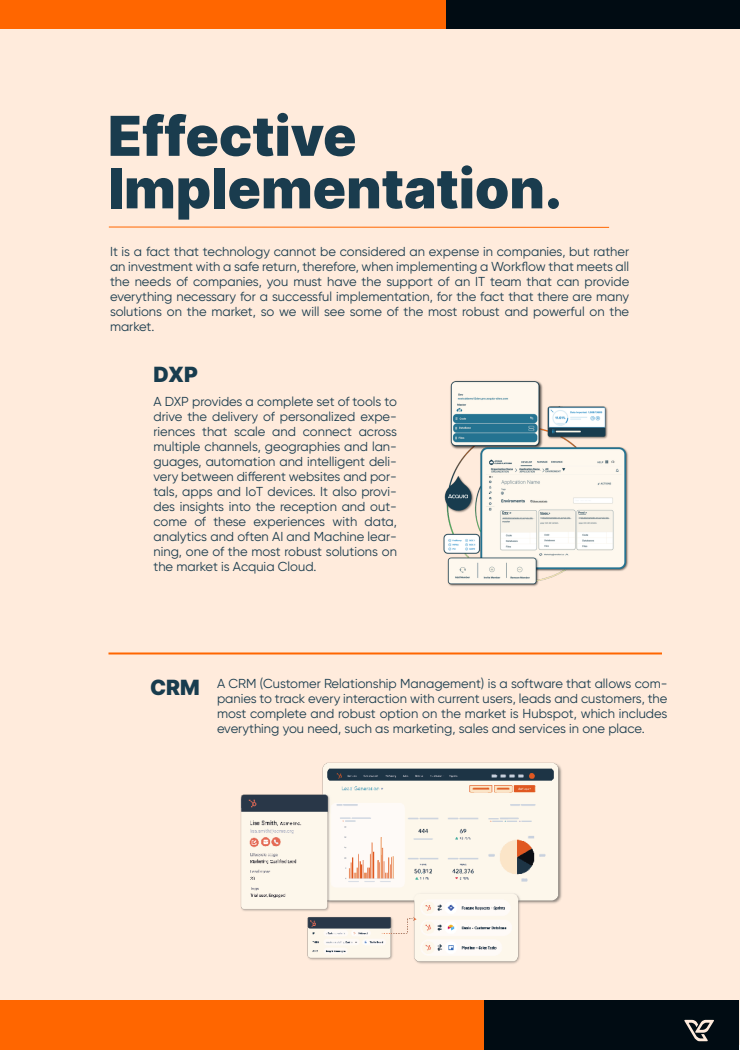
<style>
.page{position:relative;width:740px;height:1050px;background:#fff}
.page>*{position:absolute;margin:0;border:0;box-sizing:border-box;transform-origin:0 0}
.t1{font:55px/52.5px "Inter";color:#1a3c4e}
.t2{font:21px "Inter";color:#183c4e}
.t3{font:13px/15px "Gilroy";color:#1a3c4e;text-align:justify}
</style>
<div class="page">
<div style="left:0;top:0;width:740px;height:1044px;background:#ffebdc"></div>
<div style="left:0;top:1000px;width:486px;height:50px;background:#f60"></div>
<div style="left:484px;top:1000px;width:255px;height:50px;background:#010c13"></div>
<img style="left:240px;top:762px;width:322px;height:202px">
<img style="left:443px;top:380px;width:186px;height:207px">
<hr style="left:108px;top:652px;width:554px;height:2px;background:#f60">
<svg style="left:684px;top:1020px;width:30px;height:21px"></svg>
<div style="left:445px;top:0;width:295px;height:29px;background:#010c13"></div>
<div style="left:0;top:0;width:446px;height:29px;background:#f60"></div>
<svg style="left:108px;top:226px;width:502px;height:2px"></svg>
<h1 class="t1" style="left:108px;top:108px;width:456px">Effective<br>Implementation.</h1>
<p class="t3" style="left:110px;top:244px;width:521px">It is a fact that technology cannot be considered an expense in companies, but rather an investment with a safe return, therefore, when implementing a Workflow that meets all the needs of companies, you must have the support of an IT team that can provide everything necessary for a successful implementation, for the fact that there are many solutions on the market, so we will see some of the most robust and powerful on the market.</p>
<h2 class="t2" style="left:154px;top:359px;width:46px">DXP</h2>
<p class="t3" style="left:153px;top:394px;width:245px">A DXP provides a complete set of tools to drive the delivery of personalized expe&shy;riences that scale and connect across multiple channels, geographies and lan&shy;guages, automation and intelligent deli&shy;very between different websites and por&shy;tals, apps and IoT devices. It also provi&shy;des insights into the reception and out&shy;come of these experiences with data, analytics and often AI and Machine lear&shy;ning, one of the most robust solutions on the market is Acquia Cloud.</p>
<h2 class="t2" style="left:150px;top:672px;width:51px">CRM</h2>
<p class="t3" style="left:217px;top:676px;width:452px">A CRM (Customer Relationship Management) is a software that allows com&shy;panies to track every interaction with current users, leads and customers, the most complete and robust option on the market is Hubspot, which includes everything you need, such as marketing, sales and services in one place.</p>
</div>
